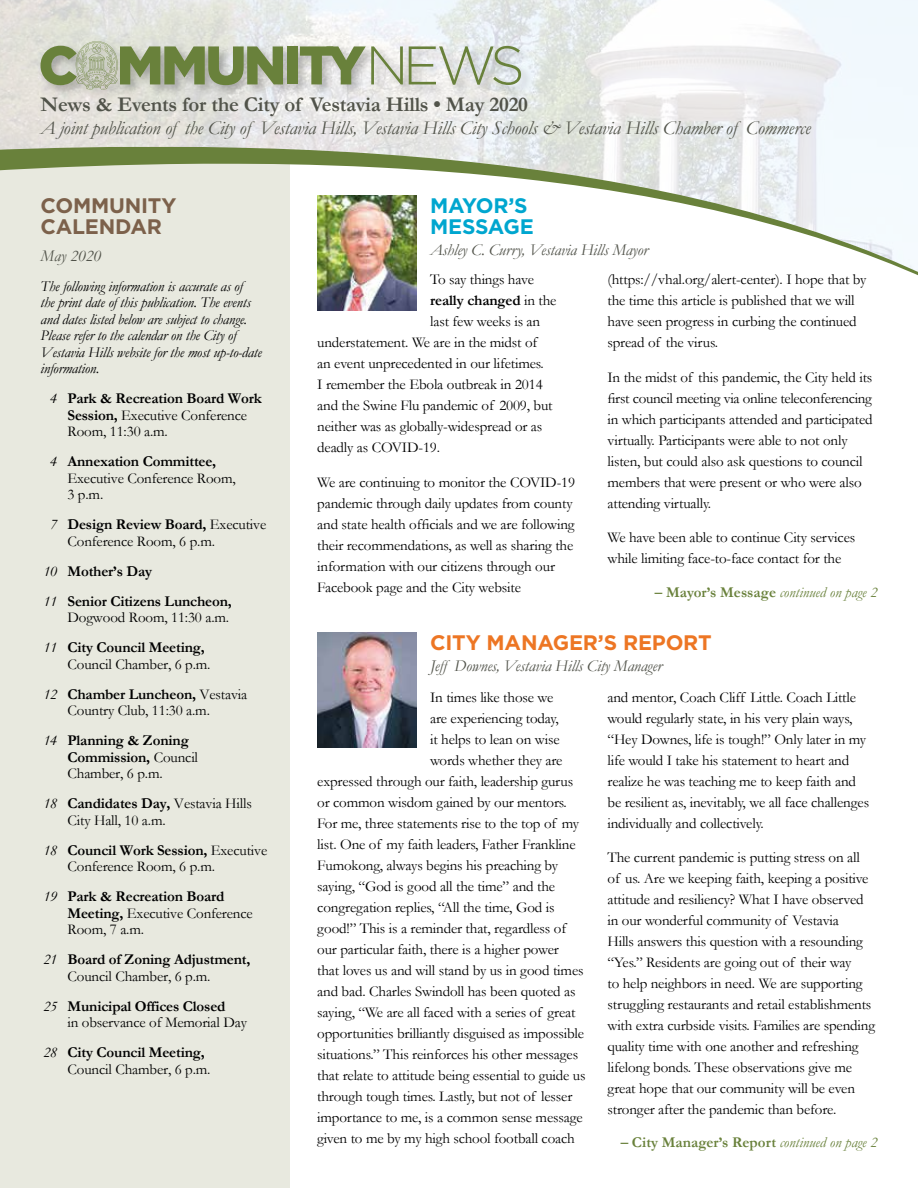
<style>
.page{position:relative;width:918px;height:1188px;background:#fff}
.page>*{position:absolute;margin:0;border:0;box-sizing:border-box;transform-origin:0 0}
.t1{font:700 21px "Garamond";letter-spacing:-.01em;color:#51534a}
.t2{font:700 21px "Gotham";letter-spacing:-.01em;color:#ed7624}
.t3{font:700 21px/21px "Gotham";letter-spacing:-.01em;color:#7c614b}
.t4{font:700 21px/21px "Gotham";letter-spacing:-.015em;color:#00a6cf}
.t5{font:italic 19.5px "Garamond";letter-spacing:-.01em;color:#51534a}
.t6{font:italic 16.5px "Garamond";letter-spacing:-.01em;color:#51534a}
.t7{font:15px/21px "Garamond";letter-spacing:-.01em;color:#000}
.t8{font:italic 15px/16.5px "Garamond";letter-spacing:-.01em;color:#000}
.t9{font:700 15px/30px "Garamond";letter-spacing:-.01em;color:#000}
.t10{font:700 15px "Garamond";color:#69813b}
.t11{font:italic 15px "Garamond";color:#69813b}
.s1{font-style:italic}
.s2{font-weight:700}
.s3{font-weight:400;font-style:italic}
.s4{font-weight:400}
.s5{font-weight:700;font-style:normal}
</style>
<div class="page">
<div style="left:0;top:160px;width:290px;height:1028px;background:#e8e9df"></div>
<img style="left:0;top:0;width:918px;height:147px">
<svg style="left:0;top:147px;width:918px;height:164px"></svg>
<div style="left:38px;top:39px;width:496px;height:63px;background:#000;opacity:.25"></div>
<div style="left:287px;top:46px;width:11px;height:38px;background:#69813b"></div>
<svg style="left:300px;top:46px;width:103px;height:38px;background:#b1b99d"></svg>
<svg style="left:409px;top:46px;width:112px;height:39px;background:#c7cebf"></svg>
<svg style="left:40px;top:41px;width:243px;height:49px;background:#a1ac89"></svg>
<img style="left:317px;top:196px;width:100px;height:114px">
<img style="left:317px;top:633px;width:100px;height:114px">
<h1 class="t1" style="left:40px;top:92px;width:489px">News &amp; Events for the City of Vestavia Hills • May 2020</h1>
<h2 class="t5" style="left:40px;top:117px;width:772px">A joint publication of the City of Vestavia Hills, Vestavia Hills City Schools &amp; Vestavia Hills Chamber of Commerce</h2>
<h1 class="t3" style="left:40px;top:195px;width:137px">COMMUNITY<br>CALENDAR</h1>
<p class="t6" style="left:40px;top:245px;width:62px">May 2020</p>
<p class="t8" style="left:41px;top:277px;width:223px">The following information is accurate as of<br>the print date of this publication. The events and dates listed below are subject to change.<br>Please refer to the calendar on the City of Vestavia Hills website for the most up-to-date information.</p>
<p class="t7" style="left:68px;top:390px;width:196px;line-height:16.5px;text-indent:-17px"><span class="s1">4</span> <span class="s2">Park &amp; Recreation Board Work<br>Session,</span> Executive Conference<br>Room, 11:30 a.m.</p>
<p class="t7" style="left:68px;top:453px;width:170px;line-height:16.5px;text-indent:-17px"><span class="s1">4</span> <span class="s2">Annexation Committee,<br></span>Executive Conference Room,<br>3 p.m.</p>
<p class="t7" style="left:68px;top:516px;width:200px;line-height:16.5px;text-indent:-17px"><span class="s1">7</span> <span class="s2">Design Review Board,</span> Executive<br>Conference Room, 6 p.m.</p>
<p class="t9" style="left:44px;top:556px;width:190px"><span class="s3">10</span> Mother’s Day<br><span class="s3">11</span> Senior Citizens Luncheon,</p>
<p class="t7" style="left:44px;top:602px;width:187px;line-height:30px;text-indent:24px">Dogwood Room, 11:30 a.m.<br><span class="s1">11</span> <span class="s2">City Council Meeting,</span></p>
<p class="t7" style="left:44px;top:649px;width:205px;line-height:30px;text-indent:24px">Council Chamber, 6 p.m.<br><span class="s1">12</span> <span class="s2">Chamber Luncheon,</span> Vestavia</p>
<p class="t7" style="left:44px;top:695px;width:168px;line-height:30px;text-indent:24px">Country Club, 11:30 a.m.<br><span class="s1">14</span> <span class="s2">Planning &amp; Zoning</span></p>
<p class="t7" style="left:68px;top:748px;width:132px;line-height:16.5px"><span class="s2">Commission,</span> Council<br>Chamber, 6 p.m.</p>
<p class="t7" style="left:68px;top:795px;width:186px;line-height:16.5px;text-indent:-24px"><span class="s1">18</span> <span class="s2">Candidates Day,</span> Vestavia Hills<br>City Hall, 10 a.m.</p>
<p class="t7" style="left:68px;top:841px;width:201px;line-height:16.5px;text-indent:-24px"><span class="s1">18</span> <span class="s2">Council Work Session,</span> Executive<br>Conference Room, 6 p.m.</p>
<p class="t7" style="left:68px;top:888px;width:187px;line-height:16.5px;text-indent:-24px"><span class="s1">19</span> <span class="s2">Park &amp; Recreation Board<br>Meeting,</span> Executive Conference<br>Room, 7 a.m.</p>
<p class="t9" style="left:68px;top:951px;width:184px;line-height:16.5px;text-indent:-24px"><span class="s3">21</span> Board of Zoning Adjustment,<br><span class="s4">Council Chamber, 6 p.m.</span></p>
<p class="t7" style="left:68px;top:997px;width:181px;line-height:16.5px;text-indent:-24px"><span class="s1">25</span> <span class="s2">Municipal Offices Closed<br></span>in observance of Memorial Day</p>
<p class="t7" style="left:68px;top:1044px;width:145px;line-height:16.5px;text-indent:-24px"><span class="s1">28</span> <span class="s2">City Council Meeting,<br></span>Council Chamber, 6 p.m.</p>
<h1 class="t4" style="left:430px;top:195px;width:105px">MAYOR’S<br>MESSAGE</h1>
<p class="t6" style="left:430px;top:240px;width:219px">Ashley C. Curry, Vestavia Hills Mayor</p>
<p class="t7" style="left:430px;top:269px;width:105px">To say things have</p>
<p class="t9" style="left:430px;top:285px;width:128px">really changed <span class="s4">in the</span></p>
<p class="t7" style="left:430px;top:311px;width:112px">last few weeks is an</p>
<p class="t7" style="left:317px;top:332px;width:222px">understatement. We are in the midst of</p>
<p class="t7" style="left:317px;top:353px;width:228px">an event unprecedented in our lifetimes.</p>
<p class="t7" style="left:317px;top:374px;width:227px">I remember the Ebola outbreak in 2014</p>
<p class="t7" style="left:317px;top:395px;width:237px">and the Swine Flu pandemic of 2009, but</p>
<p class="t7" style="left:317px;top:416px;width:227px">neither was as globally-widespread or as</p>
<p class="t7" style="left:317px;top:437px;width:124px">deadly as COVID-19.</p>
<p class="t7" style="left:317px;top:471px;width:259px">We are continuing to monitor the COVID-19 pandemic through daily updates from county and state health officials and we are following their recommendations, as well as sharing the information with our citizens through our Facebook page and the City website</p>
<p class="t7" style="left:608px;top:269px;width:260px">(https://vhal.org/alert-center). I hope that by the time this article is published that we will have seen progress in curbing the continued spread of the virus.</p>
<p class="t7" style="left:608px;top:366px;width:267px">In the midst of this pandemic, the City held its first council meeting via online teleconferencing in which participants attended and participated virtually. Participants were able to not only listen, but could also ask questions to council members that were present or who were also attending virtually.</p>
<p class="t7" style="left:608px;top:527px;width:249px">We have been able to continue City services while limiting face-to-face contact for the</p>
<p class="t11" style="left:655px;top:583px;width:224px"><span class="s5">– Mayor’s Message</span> continued on page 2</p>
<h1 class="t2" style="left:430px;top:630px;width:283px">CITY MANAGER’S REPORT</h1>
<p class="t6" style="left:430px;top:656px;width:233px">Jeff Downes, Vestavia Hills City Manager</p>
<p class="t7" style="left:430px;top:686px;width:125px">In times like those we</p>
<p class="t7" style="left:430px;top:707px;width:130px">are experiencing today,</p>
<p class="t7" style="left:430px;top:728px;width:131px">it helps to lean on wise</p>
<p class="t7" style="left:430px;top:749px;width:134px">words whether they are</p>
<p class="t7" style="left:317px;top:770px;width:258px">expressed through our faith, leadership gurus</p>
<p class="t7" style="left:317px;top:791px;width:251px">or common wisdom gained by our mentors.</p>
<p class="t7" style="left:317px;top:812px;width:263px">For me, three statements rise to the top of my</p>
<p class="t7" style="left:317px;top:833px;width:260px">list. One of my faith leaders, Father Frankline</p>
<p class="t7" style="left:317px;top:854px;width:242px">Fumokong, always begins his preaching by</p>
<p class="t7" style="left:317px;top:875px;width:239px">saying, “God is good all the time” and the</p>
<p class="t7" style="left:317px;top:896px;width:239px">congregation replies, “All the time, God is</p>
<p class="t7" style="left:317px;top:917px;width:250px">good!” This is a reminder that, regardless of</p>
<p class="t7" style="left:317px;top:938px;width:243px">our particular faith, there is a higher power</p>
<p class="t7" style="left:317px;top:959px;width:268px">that loves us and will stand by us in good times</p>
<p class="t7" style="left:317px;top:980px;width:260px">and bad. Charles Swindoll has been quoted as</p>
<p class="t7" style="left:317px;top:1001px;width:260px">saying, “We are all faced with a series of great</p>
<p class="t7" style="left:317px;top:1022px;width:268px">opportunities brilliantly disguised as impossible</p>
<p class="t7" style="left:317px;top:1043px;width:262px">situations.” This reinforces his other messages</p>
<p class="t7" style="left:317px;top:1064px;width:270px">that relate to attitude being essential to guide us</p>
<p class="t7" style="left:317px;top:1085px;width:257px">through tough times. Lastly, but not of lesser</p>
<p class="t7" style="left:317px;top:1106px;width:267px">importance to me, is a common sense message</p>
<p class="t7" style="left:317px;top:1127px;width:259px">given to me by my high school football coach</p>
<p class="t7" style="left:608px;top:686px;width:263px">and mentor, Coach Cliff Little. Coach Little would regularly state, in his very plain ways, “Hey Downes, life is tough!” Only later in my life would I take his statement to heart and realize he was teaching me to keep faith and be resilient as, inevitably, we all face challenges individually and collectively.</p>
<p class="t7" style="left:608px;top:847px;width:269px">The current pandemic is putting stress on all of us. Are we keeping faith, keeping a positive attitude and resiliency? What I have observed in our wonderful community of Vestavia<br>Hills answers this question with a resounding “Yes.” Residents are going out of their way<br>to help neighbors in need. We are supporting struggling restaurants and retail establishments with extra curbside visits. Families are spending quality time with one another and refreshing lifelong bonds. These observations give me great hope that our community will be even stronger after the pandemic than before.</p>
<p class="t10" style="left:621px;top:1134px;width:258px">– City Manager’s Report <span class="s3">continued on page 2</span></p>
</div>
